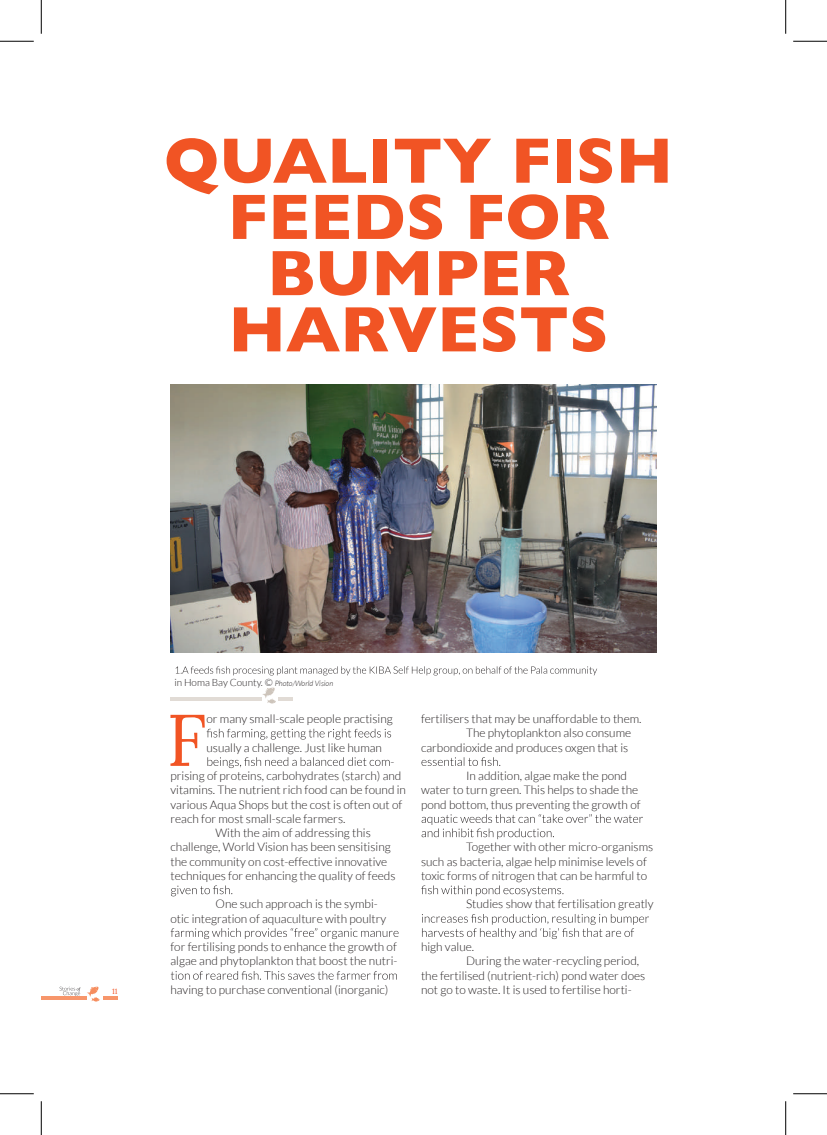
<style>
.page{position:relative;width:827px;height:1135px;background:#fff}
.page>*{position:absolute;margin:0;border:0;box-sizing:border-box;transform-origin:0 0}
.t1{font:73px "Lora";color:#f15424}
.t2{font:700 65px/56.2px "Gill Sans";color:#f15424;text-align:center}
.t3{font:300 11.88px/14.2px "Lato";color:#231f20}
.t4{font:300 10px "Lato";color:#231f20}
.t5{font:7.5px "Lora";color:#f15424}
.s1{font-style:italic;font-size:7.5px}
</style>
<div class="page">
<img style="left:170px;top:384px;width:486px;height:268px">
<svg style="left:206px;top:729px;width:185px;height:11px"></svg>
<svg style="left:207px;top:757px;width:182px;height:11px"></svg>
<svg style="left:171px;top:885px;width:61px;height:11px"></svg>
<svg style="left:171px;top:928px;width:227px;height:11px"></svg>
<svg style="left:171px;top:971px;width:226px;height:9px"></svg>
<svg style="left:421px;top:757px;width:79px;height:9px"></svg>
<svg style="left:421px;top:814px;width:221px;height:25px"></svg>
<svg style="left:421px;top:885px;width:142px;height:11px"></svg>
<svg style="left:422px;top:914px;width:226px;height:25px"></svg>
<svg style="left:175px;top:666px;width:422px;height:9px"></svg>
<svg style="left:262px;top:688px;width:14px;height:16px"></svg>
<hr style="left:170px;top:698px;width:92px;height:3px;background:#e1dbd5">
<hr style="left:278px;top:698px;width:15px;height:3px;background:#e1dbd5">
<svg style="left:59px;top:987px;width:22px;height:9px"></svg>
<svg style="left:87px;top:987px;width:13px;height:15px"></svg>
<hr style="left:41px;top:997px;width:45px;height:3px;background:#f7966b">
<hr style="left:103px;top:997px;width:15px;height:3px;background:#f7966b">
<hr style="left:0;top:41px;width:34px;height:1px;background:#000">
<hr style="left:792px;top:41px;width:34px;height:1px;background:#000">
<hr style="left:0;top:1094px;width:34px;height:1px;background:#000">
<hr style="left:792px;top:1094px;width:34px;height:1px;background:#000">
<hr style="left:41px;top:0;width:1px;height:34px;background:#000">
<hr style="left:41px;top:1101px;width:1px;height:34px;background:#000">
<hr style="left:785px;top:0;width:1px;height:34px;background:#000">
<hr style="left:785px;top:1101px;width:1px;height:34px;background:#000">
<h2 class="t2" style="left:164px;top:131px;width:510px">QUALITY FISH<br>FEEDS FOR<br>BUMPER<br>HARVESTS</h2>
<p class="t5" style="left:112px;top:986px;width:7px">11</p>
<p class="t4" style="left:174px;top:677px;width:160px">in Homa Bay County. © <span class="s1">Photo/World Vision</span></p>
<h1 class="t1" style="left:166px;top:685px;width:41px">F</h1>
<p class="t3" style="left:206px;top:712px;width:188px">or many small-scale people practising</p>
<p class="t3" style="left:206px;top:740px;width:177px">usually a challenge. Just like human</p>
<p class="t3" style="left:390px;top:755px;width:5px">-</p>
<p class="t3" style="left:170px;top:769px;width:232px">prising of proteins, carbohydrates (starch) and</p>
<p class="t3" style="left:170px;top:783px;width:237px">vitamins. The nutrient rich food can be found in</p>
<p class="t3" style="left:170px;top:797px;width:233px">various Aqua Shops but the cost is often out of</p>
<p class="t3" style="left:170px;top:812px;width:176px">reach for most small-scale farmers.</p>
<p class="t3" style="left:215px;top:826px;width:157px">With the aim of addressing this</p>
<p class="t3" style="left:170px;top:840px;width:222px">challenge, World Vision has been sensitising</p>
<p class="t3" style="left:170px;top:854px;width:218px">the community on cost-effective innovative</p>
<p class="t3" style="left:170px;top:869px;width:226px">techniques for enhancing the quality of feeds</p>
<p class="t3" style="left:170px;top:897px;width:217px;text-indent:45px">One such approach is the symbi&shy;otic integration of aquaculture with poultry</p>
<p class="t3" style="left:170px;top:940px;width:228px">for fertilising ponds to enhance the growth of algae and phytoplankton that boost the nutri-</p>
<p class="t3" style="left:170px;top:983px;width:219px">having to purchase conventional (inorganic)</p>
<p class="t3" style="left:421px;top:712px;width:222px">fertilisers that may be unaffordable to them.</p>
<p class="t3" style="left:466px;top:726px;width:167px">The phytoplankton also consume</p>
<p class="t3" style="left:421px;top:740px;width:209px">carbondioxide and produces oxgen that is</p>
<p class="t3" style="left:421px;top:769px;width:221px;text-indent:45px">In addition, algae make the pond water to turn green. This helps to shade the pond bottom, thus preventing the growth of</p>
<p class="t3" style="left:421px;top:840px;width:234px;text-indent:45px">Together with other micro-organisms such as bacteria, algae help minimise levels of toxic forms of nitrogen that can be harmful to</p>
<p class="t3" style="left:466px;top:897px;width:189px">Studies show that fertilisation greatly</p>
<p class="t3" style="left:421px;top:940px;width:55px">high value.</p>
<p class="t3" style="left:466px;top:954px;width:175px">During the water-recycling period,</p>
<p class="t3" style="left:421px;top:968px;width:226px">the fertilised (nutrient-rich) pond water does</p>
<p class="t3" style="left:421px;top:983px;width:212px">not go to waste. It is used to fertilise horti-</p>
</div>
